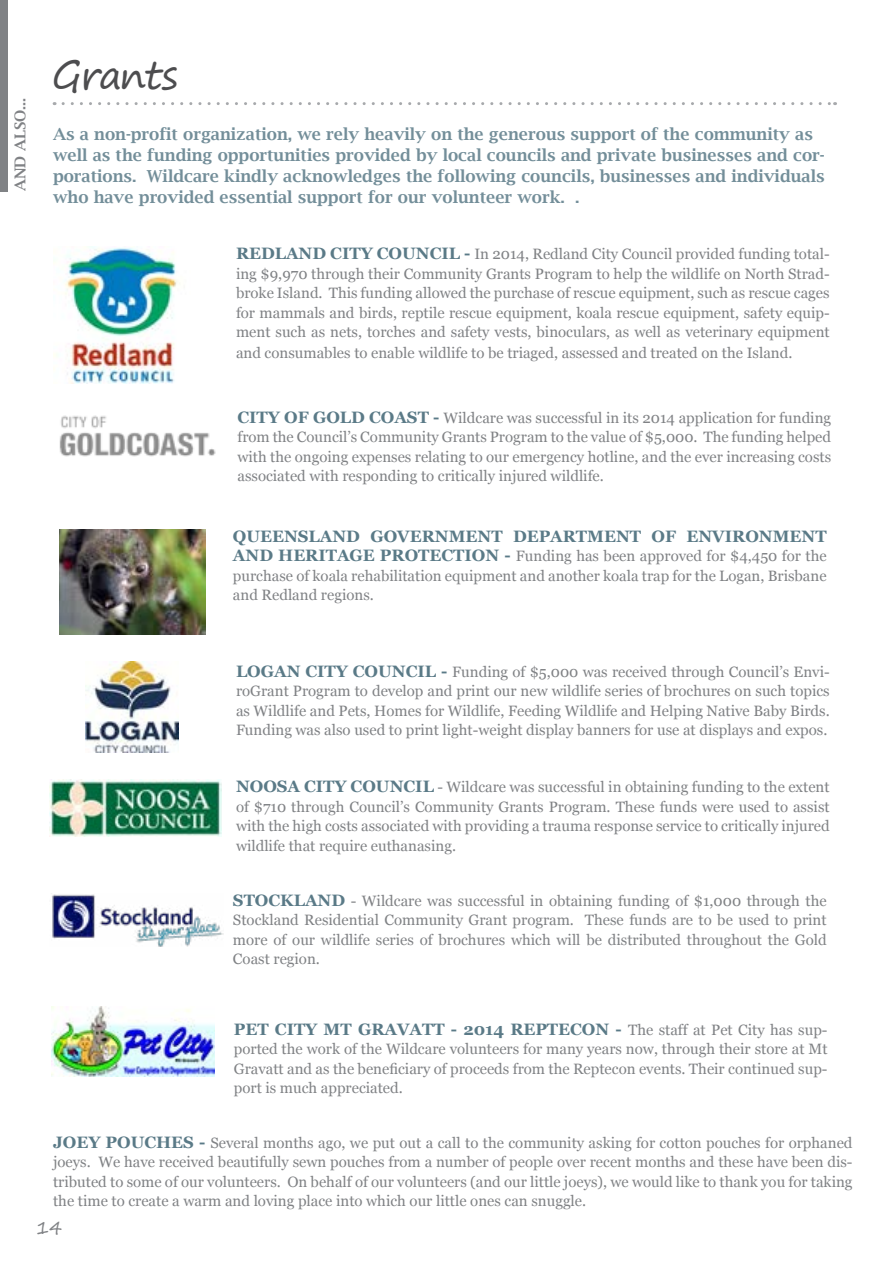
<style>
.page{position:relative;width:893px;height:1263px;background:#fff}
.page>*{position:absolute;margin:0;border:0;box-sizing:border-box;transform-origin:0 0}
.t1{font:39px "Segoe Print";letter-spacing:-.04em;color:#4d4d4f}
.t2{font:18px "Segoe Print";color:#808285}
.t3{font:600 16.5px/21px "Lucida Bright";color:#738e99}
.t4{font:700 16.5px "Georgia";color:#5a7a87}
.t5{font:15px/19.5px "Georgia";color:#808285;text-align:justify}
.t6{font:600 15px "Lucida Bright";color:#808285}
.s1{font-weight:700;font-size:16.5px;color:#5a7a87}
.s2{font-weight:400;font-size:15px;color:#808285}
</style>
<div class="page">
<div style="left:0;top:0;width:7px;height:191px;background:#808285"></div>
<svg style="left:63px;top:102px;width:773px;height:3px"></svg>
<img style="left:60px;top:529px;width:145px;height:105px">
<img style="left:86px;top:661px;width:93px;height:92px">
<img style="left:59px;top:415px;width:157px;height:42px">
<img style="left:54px;top:247px;width:126px;height:136px">
<img style="left:51px;top:1006px;width:164px;height:70px">
<img style="left:50px;top:780px;width:171px;height:56px">
<img style="left:52px;top:894px;width:172px;height:52px">
<p class="t6" style="left:12px;top:191px;width:95px;rotate:-90deg">AND ALSO...</p>
<h1 class="t1" style="left:52px;top:40px;width:127px">Grants</h1>
<p class="t3" style="left:53px;top:124px;width:773px">As a non-profit organization, we rely heavily on the generous support of the community as well as the funding opportunities provided by local councils and private businesses and cor&shy;porations. Wildcare kindly acknowledges the following councils, businesses and individuals who have provided essential support for our volunteer work. .</p>
<p class="t5" style="left:236px;top:245px;width:595px"><span class="s1">REDLAND CITY COUNCIL -</span> In 2014, Redland City Council provided funding total&shy;ing $9,970 through their Community Grants Program to help the wildlife on North Strad&shy;broke Island. This funding allowed the purchase of rescue equipment, such as rescue cages for mammals and birds, reptile rescue equipment, koala rescue equipment, safety equip&shy;ment such as nets, torches and safety vests, binoculars, as well as veterinary equipment</p>
<p class="t5" style="left:236px;top:344px;width:558px">and consumables to enable wildlife to be triaged, assessed and treated on the Island.</p>
<p class="t5" style="left:237px;top:408px;width:595px"><span class="s1">CITY OF GOLD COAST -</span> Wildcare was successful in its 2014 application for funding from the Council’s Community Grants Program to the value of $5,000. The funding helped with the ongoing expenses relating to our emergency hotline, and the ever increasing costs associated with responding to critically injured wildlife.</p>
<p class="t4" style="left:233px;top:525px;width:595px">QUEENSLAND GOVERNMENT DEPARTMENT OF ENVIRONMENT</p>
<p class="t5" style="left:233px;top:546px;width:595px"><span class="s1">AND HERITAGE PROTECTION -</span> Funding has been approved for $4,450 for the purchase of koala rehabilitation equipment and another koala trap for the Logan, Brisbane and Redland regions.</p>
<p class="t5" style="left:236px;top:662px;width:595px"><span class="s1">LOGAN CITY COUNCIL -</span> Funding of $5,000 was received through Council’s Envi&shy;roGrant Program to develop and print our new wildlife series of brochures on such topics as Wildlife and Pets, Homes for Wildlife, Feeding Wildlife and Helping Native Baby Birds.<br>Funding was also used to print light-weight display banners for use at displays and expos.</p>
<p class="t5" style="left:236px;top:778px;width:595px"><span class="s1">NOOSA CITY COUNCIL</span> - Wildcare was successful in obtaining funding to the extent of $710 through Council’s Community Grants Program. These funds were used to assist with the high costs associated with providing a trauma response service to critically injured wildlife that require euthanasing.</p>
<p class="t5" style="left:233px;top:891px;width:595px"><span class="s1">STOCKLAND</span> - Wildcare was successful in obtaining funding of $1,000 through the Stockland Residential Community Grant program. These funds are to be used to print more of our wildlife series of brochures which will be distributed throughout the Gold Coast region.</p>
<p class="t4" style="left:234px;top:1018px;width:595px">PET CITY MT GRAVATT - 2014 REPTECON - <span class="s2">The staff at Pet City has sup-</span></p>
<p class="t5" style="left:234px;top:1039px;width:595px">ported the work of the Wildcare volunteers for many years now, through their store at Mt Gravatt and as the beneficiary of proceeds from the Reptecon events. Their continued sup&shy;port is much appreciated.</p>
<p class="t5" style="left:53px;top:1133px;width:801px"><span class="s1">JOEY POUCHES -</span> Several months ago, we put out a call to the community asking for cotton pouches for orphaned joeys. We have received beautifully sewn pouches from a number of people over recent months and these have been dis&shy;tributed to some of our volunteers. On behalf of our volunteers (and our little joeys), we would like to thank you for taking the time to create a warm and loving place into which our little ones can snuggle.</p>
<p class="t2" style="left:36px;top:1212px;width:28px">14</p>
</div>
